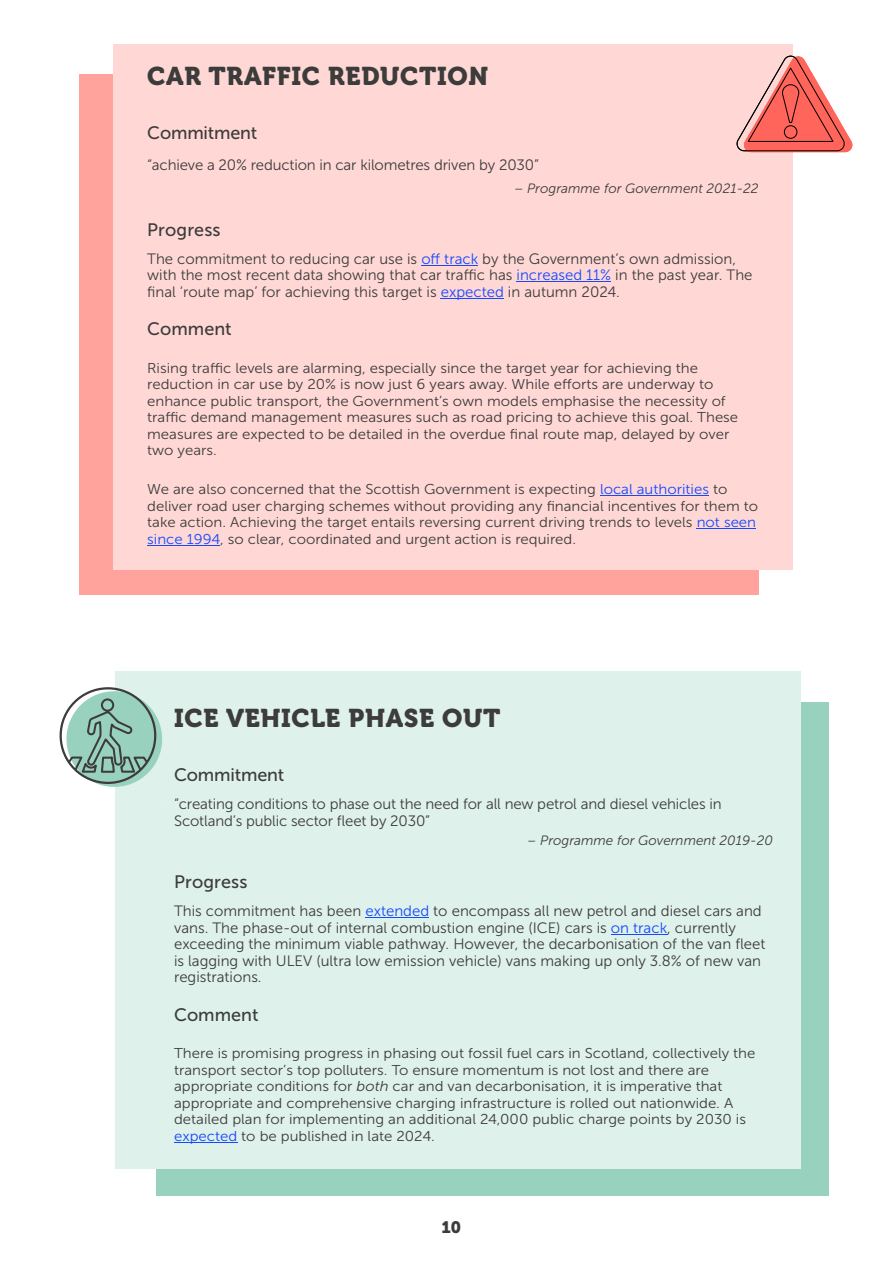
<style>
.page{position:relative;width:893px;height:1263px;background:#fff}
.page>*{position:absolute;margin:0;border:0;box-sizing:border-box;transform-origin:0 0}
.t1{font:25.5px "Museo 900";letter-spacing:.025em;color:#3c3c3b}
.t2{font:18px "Museo Sans 500";color:#3c3c3b}
.t3{font:16.5px "Museo 900";color:#3c3c3b}
.t4{font:15px/16.5px "Museo Sans 300";color:#3c3c3b}
.t5{font:14.25px/16.5px "Museo Sans 300";color:#3c3c3b;scale:1.05 1}
.t6{font:italic 13.5px "Museo Sans 300";color:#3c3c3b}
.s1{color:#1549ff}
.s2{font-style:italic}
</style>
<div class="page">
<div style="left:79px;top:74px;width:680px;height:521px;background:#ffa39c"></div>
<div style="left:113px;top:44px;width:680px;height:525px;background:#ffd8d6"></div>
<svg style="left:737px;top:55px;width:116px;height:97px"></svg>
<hr style="left:421px;top:265px;width:57px;height:1px;background:#1549ff">
<hr style="left:516px;top:281px;width:95px;height:1px;background:#1549ff">
<hr style="left:441px;top:298px;width:63px;height:1px;background:#1549ff">
<hr style="left:600px;top:495px;width:109px;height:1px;background:#1549ff">
<hr style="left:697px;top:528px;width:59px;height:1px;background:#1549ff">
<hr style="left:147px;top:545px;width:73px;height:1px;background:#1549ff">
<div style="left:156px;top:702px;width:673px;height:493px;background:#98d2bf"></div>
<div style="left:115px;top:671px;width:686px;height:498px;background:#dff1eb"></div>
<svg style="left:66px;top:691px;width:96px;height:96px"></svg>
<svg style="left:61px;top:697px;width:94px;height:77px;background:#93bcae"></svg>
<div style="left:60px;top:687px;width:96px;height:97px;border:2px solid #3c3c3b;border-radius:50%"></div>
<hr style="left:365px;top:917px;width:64px;height:1px;background:#1549ff">
<hr style="left:611px;top:934px;width:56px;height:1px;background:#1549ff">
<hr style="left:174px;top:1142px;width:63px;height:1px;background:#1549ff">
<h1 class="t1" style="left:147px;top:67px;width:343px">CAR TRAFFIC REDUCTION</h1>
<p class="t2" style="left:147px;top:125px;width:112px">Commitment</p>
<p class="t4" style="left:147px;top:158px;width:393px">“achieve a 20% reduction in car kilometres driven by 2030”</p>
<p class="t6" style="left:514px;top:183px;width:246px">– Programme for Government 2021-22</p>
<p class="t2" style="left:147px;top:222px;width:75px">Progress</p>
<p class="t4" style="left:147px;top:252px;width:607px">The commitment to reducing car use is <span class="s1">off track</span> by the Government’s own admission, with the most recent data showing that car traffic has <span class="s1">increased 11%</span> in the past year. The final ‘route map’ for achieving this target is <span class="s1">expected</span> in autumn 2024.</p>
<p class="t2" style="left:147px;top:322px;width:86px">Comment</p>
<p class="t5" style="left:147px;top:361px;width:564px">Rising traffic levels are alarming, especially since the target year for achieving the reduction in car use by 20% is now just 6 years away. While efforts are underway to enhance public transport, the Government’s own models emphasise the necessity of traffic demand management measures such as road pricing to achieve this goal. These measures are expected to be detailed in the overdue final route map, delayed by over two years.</p>
<p class="t5" style="left:147px;top:483px;width:583px">We are also concerned that the Scottish Government is expecting <span class="s1">local authorities</span> to deliver road user charging schemes without providing any financial incentives for them to take action. Achieving the target entails reversing current driving trends to levels <span class="s1">not seen since 1994</span>, so clear, coordinated and urgent action is required.</p>
<h1 class="t1" style="left:174px;top:709px;width:328px">ICE VEHICLE PHASE OUT</h1>
<p class="t2" style="left:174px;top:767px;width:112px">Commitment</p>
<p class="t4" style="left:174px;top:797px;width:549px">“creating conditions to phase out the need for all new petrol and diesel vehicles in<br>Scotland’s public sector fleet by 2030”</p>
<p class="t6" style="left:527px;top:835px;width:247px">– Programme for Government 2019-20</p>
<p class="t2" style="left:174px;top:875px;width:75px">Progress</p>
<p class="t4" style="left:174px;top:904px;width:593px">This commitment has been <span class="s1">extended</span> to encompass all new petrol and diesel cars and vans. The phase-out of internal combustion engine (ICE) cars is <span class="s1">on track</span>, currently exceeding the minimum viable pathway. However, the decarbonisation of the van fleet is lagging with ULEV (ultra low emission vehicle) vans making up only 3.8% of new van registrations.</p>
<p class="t2" style="left:174px;top:1007px;width:86px">Comment</p>
<p class="t5" style="left:174px;top:1047px;width:555px">There is promising progress in phasing out fossil fuel cars in Scotland, collectively the transport sector’s top polluters. To ensure momentum is not lost and there are appropriate conditions for <span class="s2">both</span> car and van decarbonisation, it is imperative that appropriate and comprehensive charging infrastructure is rolled out nationwide. A detailed plan for implementing an additional 24,000 public charge points by 2030 is <span class="s1">expected</span> to be published in late 2024.</p>
<p class="t3" style="left:442px;top:1221px;width:21px">10</p>
</div>
